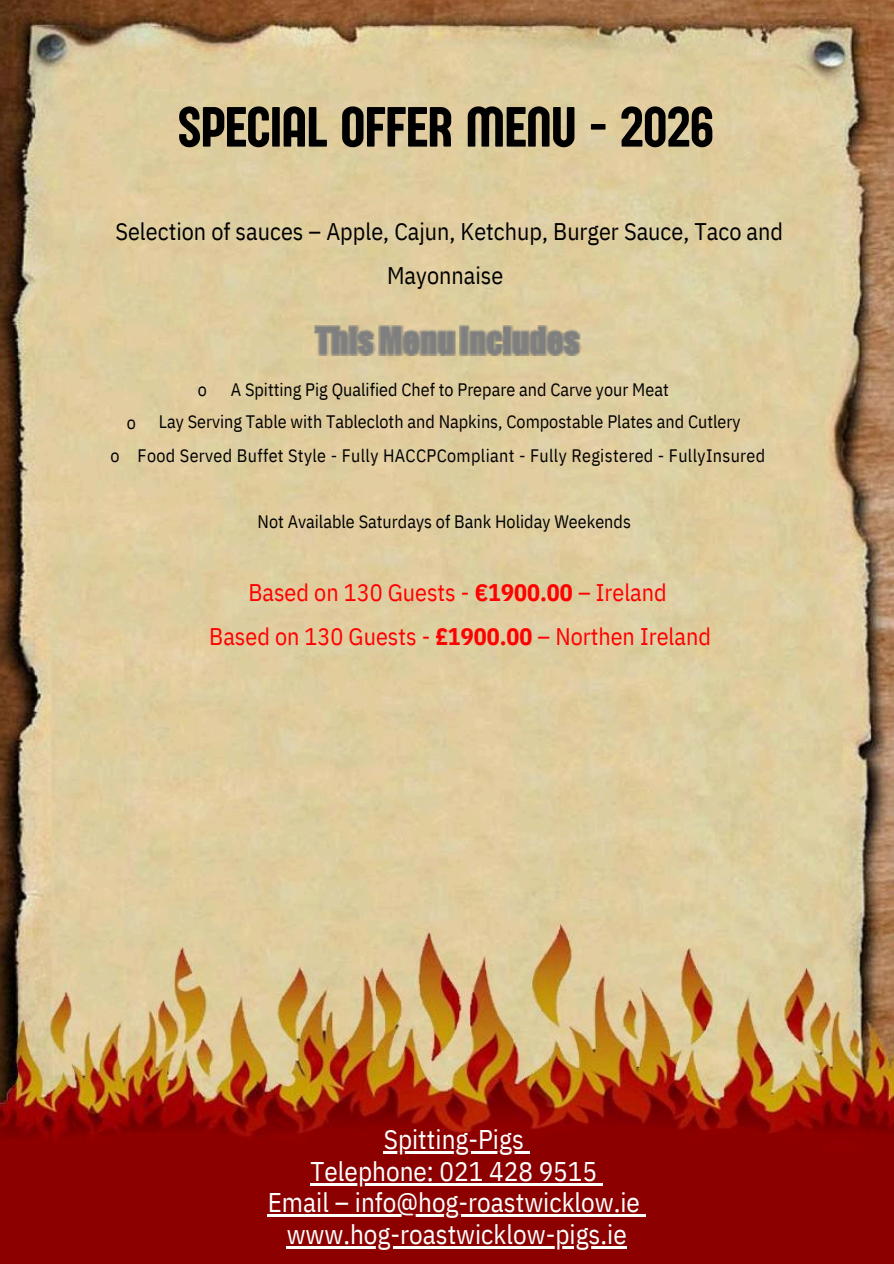
<style>
.page{position:relative;width:894px;height:1264px;background:#fff}
.page>*{position:absolute;margin:0;border:0;box-sizing:border-box;transform-origin:0 0}
.t1{font:58.5px "Sugo Pro Display";color:#000}
.t2{font:27px/31.5px "IBM Plex Sans Cond";color:#fff;text-align:center}
.t3{font:24px/44px "IBM Plex Sans Cond";color:#f00;text-align:center}
.t4{font:24px/44px "IBM Plex Sans Cond";color:#000;text-align:center}
.t5{font:18px/33.3px "IBM Plex Sans Cond";letter-spacing:.02em;color:#000}
.t6{font:18px "IBM Plex Sans Cond";color:#000}
.s1{font-weight:700}
</style>
<div class="page">
<img style="left:0;top:0;width:893px;height:1263px">
<img style="left:314px;top:326px;width:62px;height:30px">
<img style="left:378px;top:326px;width:77px;height:30px">
<img style="left:459px;top:326px;width:122px;height:30px">
<hr style="left:383px;top:1151px;width:140px;height:2px;background:#fff">
<svg style="left:523px;top:1151px;width:6px;height:2px"></svg>
<hr style="left:310px;top:1183px;width:287px;height:2px;background:#fff">
<hr style="left:267px;top:1214px;width:372px;height:2px;background:#fff">
<svg style="left:639px;top:1214px;width:6px;height:2px"></svg>
<hr style="left:286px;top:1246px;width:64px;height:2px;background:#fff">
<hr style="left:350px;top:1246px;width:195px;height:2px;background:#fff">
<hr style="left:545px;top:1246px;width:81px;height:2px;background:#fff">
<h1 class="t1" style="left:178px;top:93px;width:537px">SPECIAL OFFER MENU - 2026</h1>
<h3 class="t4" style="left:115px;top:209px;width:669px">Selection of sauces – Apple, Cajun, Ketchup, Burger Sauce, Taco and<br>Mayonnaise</h3>
<p class="t6" style="left:198px;top:377px;width:11px">o</p>
<p class="t6" style="left:231px;top:377px;width:439px">A Spitting Pig Qualified Chef to Prepare and Carve your Meat</p>
<p class="t5" style="left:111px;top:405px;width:656px;text-indent:48px">Lay Serving Table with Tablecloth and Napkins, Compostable Plates and Cutlery<br>o Food Served Buffet Style - Fully HACCPCompliant - Fully Registered - FullyInsured</p>
<p class="t6" style="left:127px;top:410px;width:11px">o</p>
<p class="t6" style="left:257px;top:509px;width:375px">Not Available Saturdays of Bank Holiday Weekends</p>
<h3 class="t3" style="left:209px;top:570px;width:503px">Based on 130 Guests - <span class="s1">€1900.00</span> – Ireland<br>Based on 130 Guests - <span class="s1">£1900.00</span> – Northen Ireland</h3>
<h2 class="t2" style="left:267px;top:1123px;width:373px">Spitting-Pigs<br>Telephone: 021 428 9515<br>Email – info@hog-roastwicklow.ie www.hog-roastwicklow-pigs.ie</h2>
</div>
